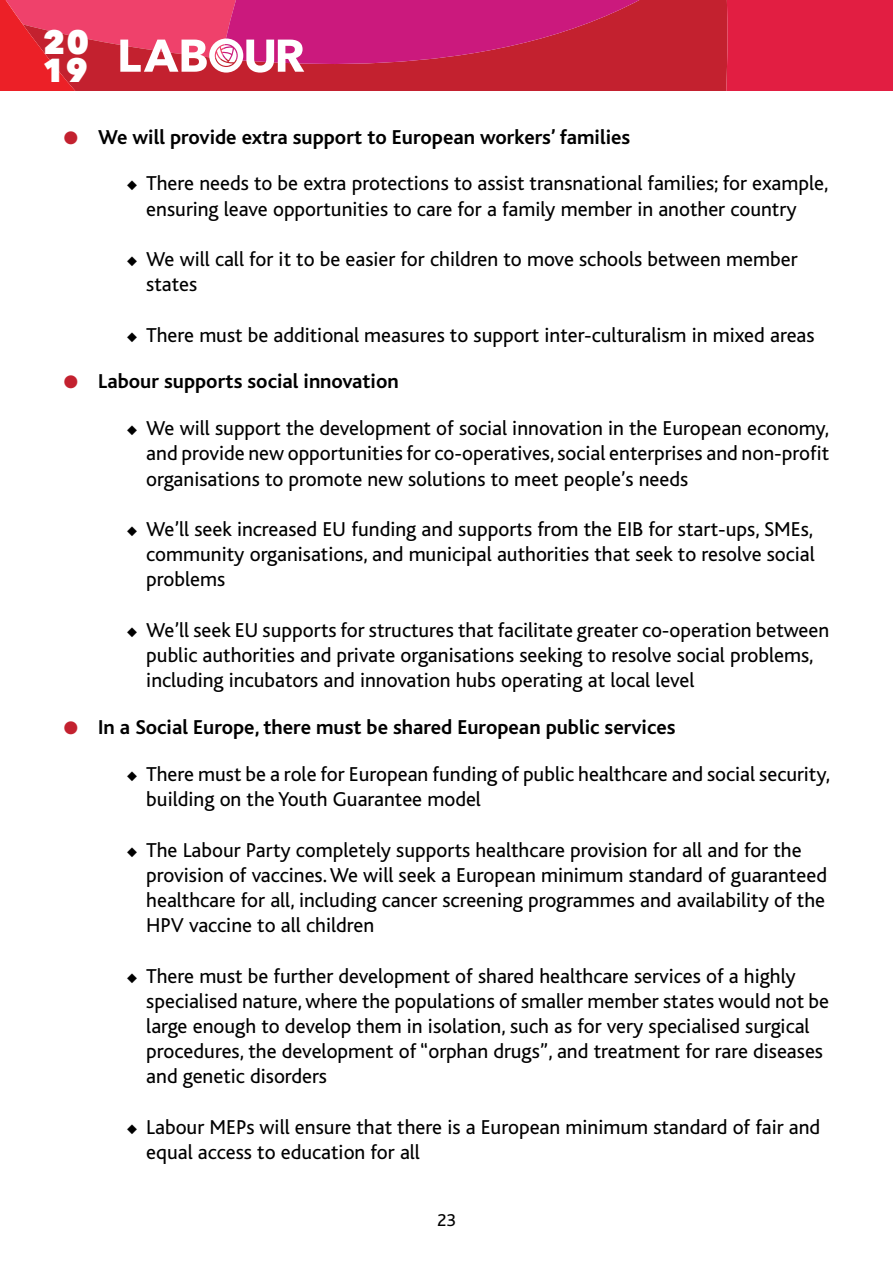
<style>
.page{position:relative;width:893px;height:1263px;background:#fff}
.page>*{position:absolute;margin:0;border:0;box-sizing:border-box;transform-origin:0 0}
.t1{font:800 33.15px/27.5px "Avenir Next";color:#fff;scale:.96 1}
.t2{font:21px/25.2px "Bliss";color:#000}
.t3{font:700 21px "Bliss";color:#000}
.t4{font:18px "Bliss";color:#000}
.s1{color:#c3212f}
</style>
<div class="page">
<svg style="left:0;top:0;width:893px;height:91px;background:#d32b53"></svg>
<h1 class="t1" style="left:43px;top:29px;width:50px">20<br>19</h1>
<p class="t3" style="left:64px;top:126px;width:568px"><span class="s1">●</span> We will provide extra support to European workers’ families</p>
<p class="t2" style="left:127px;top:171px;width:703px;text-align:center">◆ There needs to be extra protections to assist transnational families; for example, ensuring leave opportunities to care for a family member in another country</p>
<p class="t2" style="left:146px;top:247px;width:653px;text-indent:-19px">◆ We will call for it to be easier for children to move schools between member states</p>
<p class="t2" style="left:127px;top:323px;width:689px">◆ There must be additional measures to support inter-culturalism in mixed areas</p>
<p class="t3" style="left:64px;top:371px;width:337px"><span class="s1">●</span> Labour supports social innovation</p>
<p class="t2" style="left:146px;top:416px;width:684px;text-align:justify;text-indent:-20px">◆ We will support the development of social innovation in the European economy, and provide new opportunities for co-operatives, social enterprises and non-profit organisations to promote new solutions to meet people’s needs</p>
<p class="t2" style="left:146px;top:517px;width:670px;text-align:justify;text-indent:-19px">◆ We’ll seek increased EU funding and supports from the EIB for start-ups, SMEs, community organisations, and municipal authorities that seek to resolve social problems</p>
<p class="t2" style="left:146px;top:618px;width:684px;text-indent:-19px">◆ We’ll seek EU supports for structures that facilitate greater co-operation between public authorities and private organisations seeking to resolve social problems, including incubators and innovation hubs operating at local level</p>
<p class="t3" style="left:64px;top:716px;width:613px"><span class="s1">●</span> In a Social Europe, there must be shared European public services</p>
<p class="t2" style="left:146px;top:762px;width:685px;text-indent:-20px">◆ There must be a role for European funding of public healthcare and social security, building on the Youth Guarantee model</p>
<p class="t2" style="left:146px;top:837px;width:682px;text-indent:-19px">◆ The Labour Party completely supports healthcare provision for all and for the provision of vaccines. We will seek a European minimum standard of guaranteed healthcare for all, including cancer screening programmes and availability of the HPV vaccine to all children</p>
<p class="t2" style="left:146px;top:963px;width:684px;text-indent:-19px">◆ There must be further development of shared healthcare services of a highly specialised nature, where the populations of smaller member states would not be large enough to develop them in isolation, such as for very specialised surgical procedures, the development of “orphan drugs”, and treatment for rare diseases and genetic disorders</p>
<p class="t2" style="left:146px;top:1115px;width:675px;text-indent:-19px">◆ Labour MEPs will ensure that there is a European minimum standard of fair and equal access to education for all</p>
<p class="t4" style="left:437px;top:1210px;width:20px">23</p>
</div>
